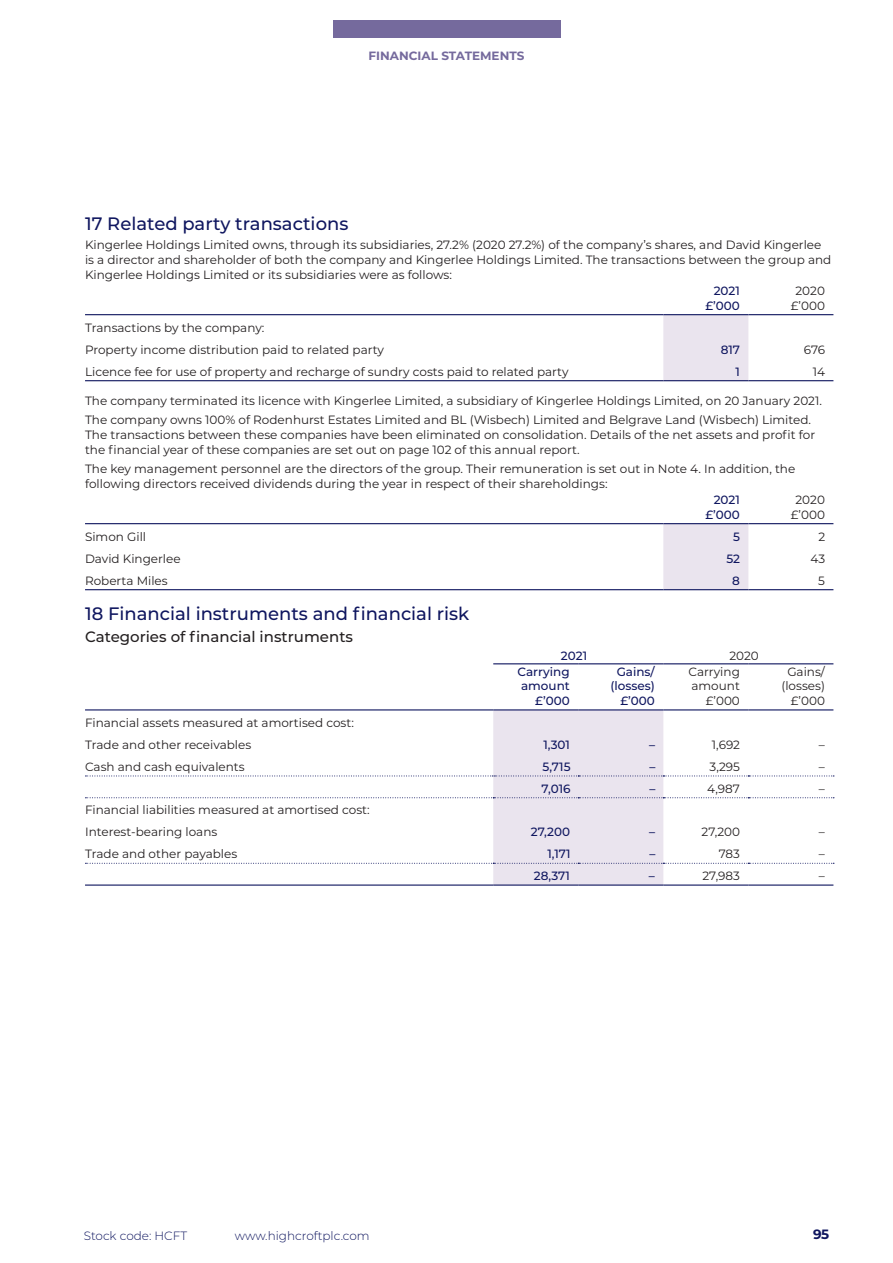
<style>
.page{position:relative;width:893px;height:1263px;background:#fff}
.page>*{position:absolute;margin:0;border:0;box-sizing:border-box;transform-origin:0 0}
.t1{font:500 18px "Montserrat";color:#0f165f}
.t2{font:500 15px "Montserrat";color:#231f20}
.t3{font:700 13.5px "Montserrat";color:#0f165f}
.t4{font:12px/14.4px "Montserrat";color:#231f20}
.t5{font:500 12px/14.4px "Montserrat";color:#0f165f;text-align:right}
.t6{font:300 12px "Montserrat";color:#0f165f}
.t7{font:700 12px "Montserrat";color:#756a9d}
</style>
<div class="page">
<div style="left:663px;top:315px;width:85px;height:65px;background:#eae4ee"></div>
<hr style="left:85px;top:314px;width:578px;height:1px;background:#0f165f">
<hr style="left:663px;top:314px;width:85px;height:1px;background:#0f165f">
<hr style="left:748px;top:314px;width:85px;height:1px;background:#0f165f">
<hr style="left:85px;top:380px;width:578px;height:1px;background:#0f165f">
<hr style="left:663px;top:380px;width:85px;height:1px;background:#0f165f">
<hr style="left:748px;top:380px;width:85px;height:1px;background:#0f165f">
<div style="left:663px;top:524px;width:85px;height:65px;background:#eae4ee"></div>
<hr style="left:85px;top:523px;width:578px;height:1px;background:#0f165f">
<hr style="left:663px;top:523px;width:85px;height:1px;background:#0f165f">
<hr style="left:748px;top:523px;width:85px;height:1px;background:#0f165f">
<hr style="left:85px;top:589px;width:578px;height:1px;background:#0f165f">
<hr style="left:663px;top:589px;width:85px;height:1px;background:#0f165f">
<hr style="left:748px;top:589px;width:85px;height:1px;background:#0f165f">
<hr style="left:85px;top:709px;width:408px;height:1px;background:#0f165f">
<hr style="left:493px;top:709px;width:85px;height:1px;background:#0f165f">
<hr style="left:578px;top:709px;width:85px;height:1px;background:#0f165f">
<hr style="left:663px;top:709px;width:85px;height:1px;background:#0f165f">
<hr style="left:748px;top:709px;width:85px;height:1px;background:#0f165f">
<hr style="left:493px;top:663px;width:85px;height:1px;background:#0f165f">
<hr style="left:578px;top:663px;width:85px;height:1px;background:#0f165f">
<hr style="left:663px;top:663px;width:85px;height:1px;background:#0f165f">
<hr style="left:748px;top:663px;width:85px;height:1px;background:#0f165f">
<hr style="left:85px;top:884px;width:408px;height:2px;background:#0f165f">
<hr style="left:493px;top:884px;width:85px;height:2px;background:#0f165f">
<hr style="left:578px;top:884px;width:85px;height:2px;background:#0f165f">
<hr style="left:663px;top:884px;width:85px;height:2px;background:#0f165f">
<hr style="left:748px;top:884px;width:85px;height:2px;background:#0f165f">
<svg style="left:85px;top:710px;width:749px;height:175px"></svg>
<div style="left:332px;top:20px;width:228px;height:17px;background:#756a9d"></div>
<p class="t7" style="left:369px;top:47px;width:157px">FINANCIAL STATEMENTS</p>
<h1 class="t1" style="left:85px;top:211px;width:265px">17 Related party transactions</h1>
<p class="t4" style="left:85px;top:237px;width:748px;line-height:15px">Kingerlee Holdings Limited owns, through its subsidiaries, 27.2% (2020 27.2%) of the company’s shares, and David Kingerlee is a director and shareholder of both the company and Kingerlee Holdings Limited. The transactions between the group and<br>Kingerlee Holdings Limited or its subsidiaries were as follows:</p>
<p class="t5" style="left:705px;top:283px;width:36px">2021 £’000</p>
<p class="t4" style="left:791px;top:283px;width:36px;text-align:center">2020 £’000</p>
<p class="t4" style="left:85px;top:316px;width:300px;line-height:21.8px">Transactions by the company:<br>Property income distribution paid to related party</p>
<p class="t5" style="left:721px;top:342px;width:21px">817</p>
<p class="t4" style="left:804px;top:342px;width:23px">676</p>
<p class="t4" style="left:85px;top:364px;width:485px">Licence fee for use of property and recharge of sundry costs paid to related party</p>
<p class="t5" style="left:735px;top:364px;width:6px">1</p>
<p class="t4" style="left:813px;top:364px;width:14px">14</p>
<p class="t4" style="left:85px;top:390px;width:738px;line-height:19.2px">The company terminated its licence with Kingerlee Limited, a subsidiary of Kingerlee Holdings Limited, on 20 January 2021.<br>The company owns 100% of Rodenhurst Estates Limited and BL (Wisbech) Limited and Belgrave Land (Wisbech) Limited.</p>
<p class="t4" style="left:85px;top:427px;width:732px;line-height:15px">The transactions between these companies have been eliminated on consolidation. Details of the net assets and profit for the financial year of these companies are set out on page 102 of this annual report.</p>
<p class="t4" style="left:85px;top:461px;width:712px;line-height:15px">The key management personnel are the directors of the group. Their remuneration is set out in Note 4. In addition, the following directors received dividends during the year in respect of their shareholdings:</p>
<p class="t5" style="left:705px;top:492px;width:36px">2021 £’000</p>
<p class="t4" style="left:791px;top:492px;width:36px;text-align:center">2020 £’000</p>
<p class="t4" style="left:85px;top:529px;width:63px">Simon Gill</p>
<p class="t5" style="left:733px;top:529px;width:8px">5</p>
<p class="t4" style="left:818px;top:529px;width:8px">2</p>
<p class="t4" style="left:85px;top:551px;width:97px">David Kingerlee</p>
<p class="t5" style="left:726px;top:551px;width:15px">52</p>
<p class="t4" style="left:811px;top:551px;width:16px">43</p>
<p class="t4" style="left:85px;top:573px;width:84px">Roberta Miles</p>
<p class="t5" style="left:732px;top:573px;width:9px">8</p>
<p class="t4" style="left:818px;top:573px;width:8px">5</p>
<h1 class="t1" style="left:85px;top:601px;width:386px">18 Financial instruments and financial risk</h1>
<p class="t2" style="left:85px;top:626px;width:270px">Categories of financial instruments</p>
<p class="t5" style="left:561px;top:648px;width:28px">2021</p>
<p class="t4" style="left:729px;top:648px;width:31px">2020</p>
<p class="t5" style="left:518px;top:664px;width:54px">Carrying amount £’000</p>
<p class="t5" style="left:610px;top:664px;width:46px">Gains/ (losses) £’000</p>
<p class="t4" style="left:688px;top:664px;width:53px;text-align:right">Carrying amount £’000</p>
<p class="t4" style="left:781px;top:664px;width:45px;text-align:right">Gains/ (losses) £’000</p>
<p class="t4" style="left:85px;top:712px;width:270px;line-height:21.8px">Financial assets measured at amortised cost:<br>Trade and other receivables</p>
<p class="t5" style="left:543px;top:737px;width:28px">1,301</p>
<p class="t5" style="left:649px;top:737px;width:7px">–</p>
<p class="t4" style="left:712px;top:737px;width:30px">1,692</p>
<p class="t4" style="left:819px;top:737px;width:7px">–</p>
<p class="t4" style="left:85px;top:759px;width:161px">Cash and cash equivalents</p>
<p class="t5" style="left:542px;top:759px;width:30px">5,715</p>
<p class="t5" style="left:650px;top:759px;width:7px">–</p>
<p class="t4" style="left:710px;top:759px;width:32px">3,295</p>
<p class="t4" style="left:819px;top:759px;width:7px">–</p>
<p class="t5" style="left:542px;top:781px;width:30px">7,016</p>
<p class="t5" style="left:650px;top:781px;width:7px">–</p>
<p class="t4" style="left:707px;top:781px;width:34px">4,987</p>
<p class="t4" style="left:819px;top:781px;width:7px">–</p>
<p class="t4" style="left:85px;top:799px;width:286px;line-height:21.8px">Financial liabilities measured at amortised cost:<br>Interest-bearing loans</p>
<p class="t5" style="left:531px;top:824px;width:41px">27,200</p>
<p class="t5" style="left:649px;top:824px;width:7px">–</p>
<p class="t4" style="left:702px;top:824px;width:40px">27,200</p>
<p class="t4" style="left:819px;top:824px;width:7px">–</p>
<p class="t4" style="left:85px;top:846px;width:154px">Trade and other payables</p>
<p class="t5" style="left:547px;top:846px;width:25px">1,171</p>
<p class="t5" style="left:650px;top:846px;width:7px">–</p>
<p class="t4" style="left:719px;top:846px;width:23px">783</p>
<p class="t4" style="left:819px;top:846px;width:7px">–</p>
<p class="t5" style="left:534px;top:868px;width:38px">28,371</p>
<p class="t5" style="left:649px;top:868px;width:7px">–</p>
<p class="t4" style="left:702px;top:868px;width:39px">27,983</p>
<p class="t4" style="left:819px;top:868px;width:7px">–</p>
<p class="t6" style="left:84px;top:1227px;width:105px">Stock code: HCFT</p>
<p class="t6" style="left:235px;top:1227px;width:136px">www.highcroftplc.com</p>
<p class="t3" style="left:813px;top:1224px;width:17px">95</p>
</div>
